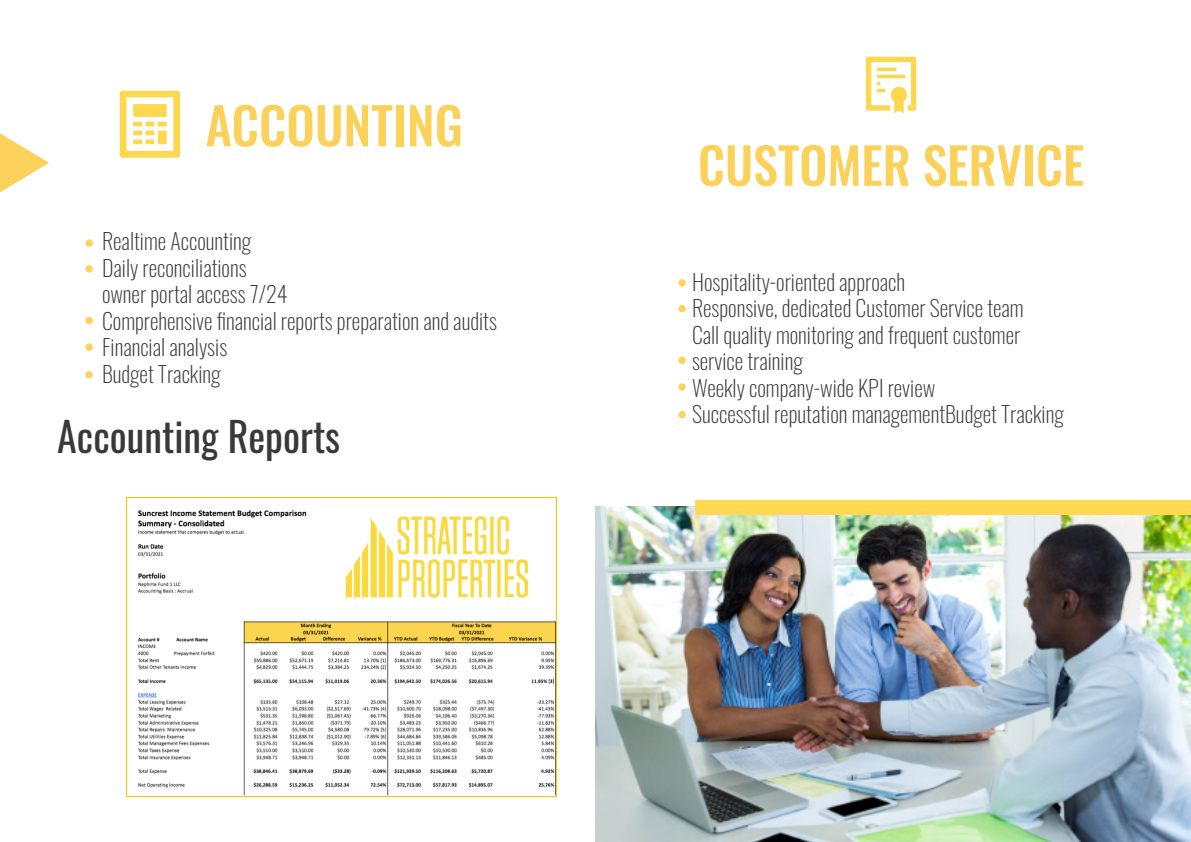
<style>
.page{position:relative;width:1191px;height:842px;background:#fff}
.page>*{position:absolute;margin:0;border:0;box-sizing:border-box;transform-origin:0 0}
.t1{font:500 50.7px "Oswald";color:#fcd159}
.t2{font:500 50px "Oswald";color:#fcd159}
.t3{font:40px "Oswald";color:#383938}
.t4{font:200 22.1px/26.5px "Oswald";color:#383938}
</style>
<div class="page">
<svg style="left:0;top:133px;width:49px;height:59px"></svg>
<div style="left:85px;top:239px;width:8px;height:8px;background:#fed258;border-radius:50%"></div>
<div style="left:85px;top:265px;width:8px;height:8px;background:#fed258;border-radius:50%"></div>
<div style="left:85px;top:317px;width:8px;height:7px;background:#fed258;border-radius:50%"></div>
<div style="left:85px;top:343px;width:8px;height:8px;background:#fed258;border-radius:50%"></div>
<div style="left:85px;top:371px;width:8px;height:7px;background:#fed258;border-radius:50%"></div>
<img style="left:126px;top:497px;width:430px;height:299px">
<svg style="left:120px;top:91px;width:60px;height:67px"></svg>
<div style="left:678px;top:279px;width:8px;height:8px;background:#fed258;border-radius:50%"></div>
<div style="left:678px;top:305px;width:8px;height:7px;background:#fed258;border-radius:50%"></div>
<div style="left:678px;top:357px;width:8px;height:7px;background:#fed258;border-radius:50%"></div>
<div style="left:678px;top:383px;width:8px;height:8px;background:#fed258;border-radius:50%"></div>
<div style="left:678px;top:411px;width:8px;height:7px;background:#fed258;border-radius:50%"></div>
<img style="left:595px;top:507px;width:595px;height:334px">
<div style="left:695px;top:500px;width:496px;height:14px;background:#fed852"></div>
<svg style="left:866px;top:57px;width:50px;height:56px"></svg>
<p class="t1" style="left:205px;top:80px;width:259px">ACCOUNTING</p>
<p class="t4" style="left:102px;top:226px;width:151px">Realtime Accounting</p>
<p class="t4" style="left:102px;top:252px;width:146px">Daily reconciliations</p>
<p class="t4" style="left:102px;top:279px;width:187px">owner portal access 7/24</p>
<p class="t4" style="left:102px;top:305px;width:396px">Comprehensive financial reports preparation and audits</p>
<p class="t4" style="left:102px;top:332px;width:127px">Financial analysis</p>
<p class="t4" style="left:102px;top:358px;width:120px">Budget Tracking</p>
<p class="t3" style="left:57px;top:401px;width:284px">Accounting Reports</p>
<p class="t2" style="left:698px;top:121px;width:388px">CUSTOMER SERVICE</p>
<p class="t4" style="left:692px;top:266px;width:215px">Hospitality-oriented approach</p>
<p class="t4" style="left:692px;top:293px;width:333px">Responsive, dedicated Customer Service team</p>
<p class="t4" style="left:692px;top:319px;width:330px">Call quality monitoring and frequent customer service training</p>
<p class="t4" style="left:692px;top:372px;width:245px">Weekly company-wide KPI review</p>
<p class="t4" style="left:692px;top:399px;width:373px">Successful reputation managementBudget Tracking</p>
</div>
